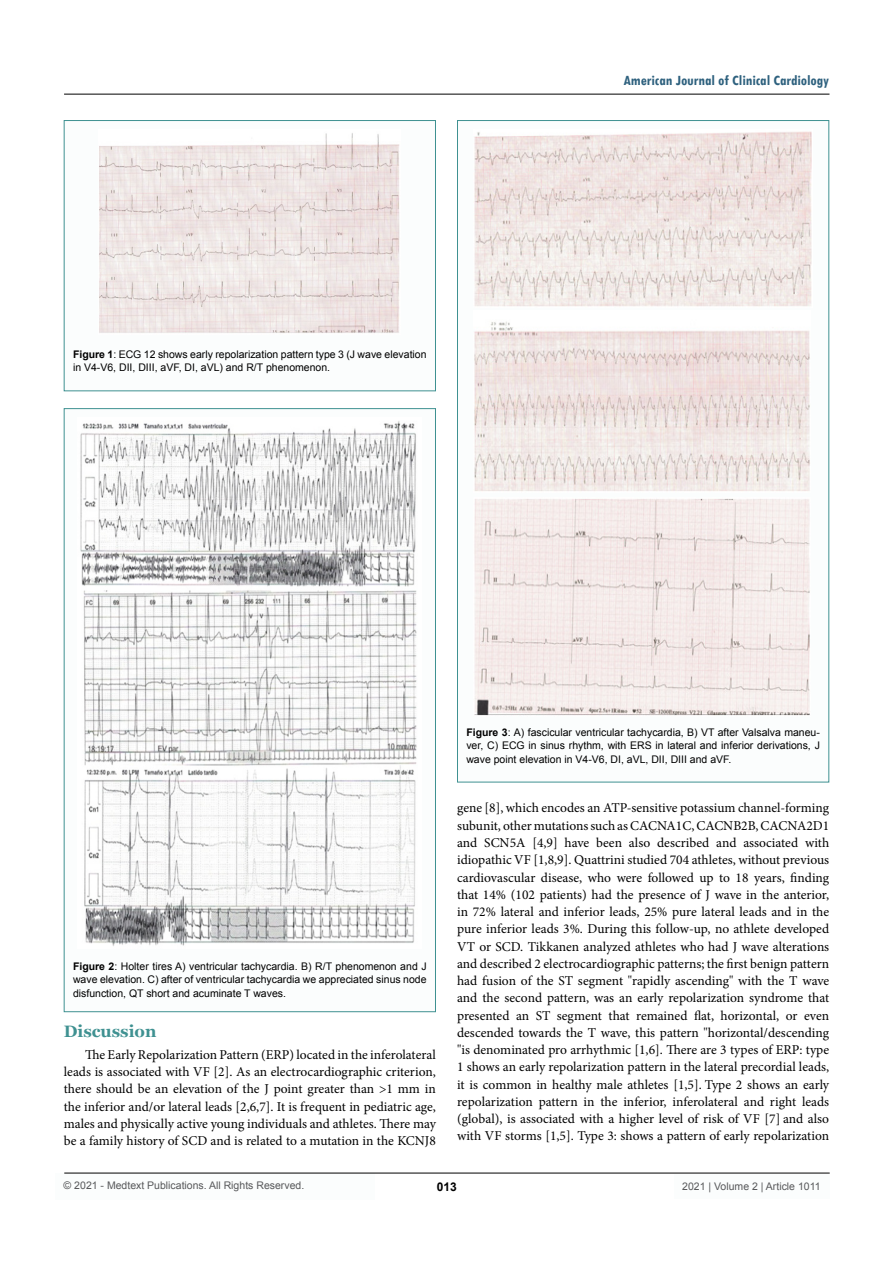
<style>
.page{position:relative;width:893px;height:1263px;background:#fff}
.page>*{position:absolute;margin:0;border:0;box-sizing:border-box;transform-origin:0 0}
.t1{font:700 16.5px "Georgia";color:#3f9191}
.t2{font:700 condensed 15px "Tw Cen";color:#2e617e}
.t3{font:13.5px/17.2px "Minion Pro";letter-spacing:-.005em;color:#000;text-align:justify}
.t4{font:700 12px "Arial";color:#000}
.t5{font:10.5px/13.5px "Arial";color:#000;text-align:justify}
.t6{font:10.5px "Arial";color:#58595b}
.s1{font-weight:700}
</style>
<div class="page">
<div style="left:55px;top:1173px;width:320px;height:26px;background:#fbfdfd"></div>
<hr style="left:64px;top:1173px;width:766px;height:1px;background:#000">
<hr style="left:64px;top:94px;width:765px;height:1px;background:#000">
<div style="left:674px;top:1174px;width:156px;height:25px;background:#fbfdfd"></div>
<div style="left:64px;top:121px;width:371px;height:270px;background:#fbfdfd"></div>
<div style="left:64px;top:120px;width:372px;height:271px;border:1px solid #3f9191"></div>
<img style="left:99px;top:133px;width:301px;height:200px">
<div style="left:64px;top:409px;width:371px;height:603px;background:#fbfdfd"></div>
<img style="left:80px;top:421px;width:337px;height:525px">
<div style="left:457px;top:121px;width:372px;height:661px;background:#fbfdfd"></div>
<img style="left:474px;top:131px;width:338px;height:176px">
<img style="left:474px;top:322px;width:336px;height:169px">
<img style="left:474px;top:498px;width:336px;height:218px">
<p class="t5" style="left:73px;top:347px;width:355px"><span class="s1">Figure 1</span>: ECG 12 shows early repolarization pattern type 3 (J wave elevation in V4-V6, DII, DIII, aVF, DI, aVL) and R/T phenomenon.</p>
<p class="t2" style="left:623px;top:72px;width:207px">American Journal of Clinical Cardiology</p>
<p class="t5" style="left:73px;top:959px;width:355px"><span class="s1">Figure 2</span>: Holter tires A) ventricular tachycardia. B) R/T phenomenon and J wave elevation. C) after of ventricular tachycardia we appreciated sinus node disfunction, QT short and acuminate T waves.</p>
<p class="t1" style="left:64px;top:1021px;width:94px">Discussion</p>
<p class="t3" style="left:64px;top:1046px;width:374px;text-indent:21px">The Early Repolarization Pattern (ERP) located in the inferolateral leads is associated with VF [2]. As an electrocardiographic criterion, there should be an elevation of the J point greater than &gt;1 mm in the inferior and/or lateral leads [2,6,7]. It is frequent in pediatric age, males and physically active young individuals and athletes. There may be a family history of SCD and is related to a mutation in the KCNJ8</p>
<p class="t5" style="left:466px;top:725px;width:355px"><span class="s1">Figure 3</span>: A) fascicular ventricular tachycardia, B) VT after Valsalva maneu&shy;ver, C) ECG in sinus rhythm, with ERS in lateral and inferior derivations, J wave point elevation in V4-V6, DI, aVL, DII, DIII and aVF.</p>
<p class="t3" style="left:457px;top:800px;width:374px">gene [8], which encodes an ATP-sensitive potassium channel-forming subunit, other mutations such as CACNA1C, CACNB2B, CACNA2D1 and SCN5A [4,9] have been also described and associated with idiopathic VF [1,8,9]. Quattrini studied 704 athletes, without previous cardiovascular disease, who were followed up to 18 years, finding that 14% (102 patients) had the presence of J wave in the anterior, in 72% lateral and inferior leads, 25% pure lateral leads and in the pure inferior leads 3%. During this follow-up, no athlete developed VT or SCD. Tikkanen analyzed athletes who had J wave alterations and described 2 electrocardiographic patterns; the first benign pattern had fusion of the ST segment "rapidly ascending" with the T wave and the second pattern, was an early repolarization syndrome that presented an ST segment that remained flat, horizontal, or even descended towards the T wave, this pattern "horizontal/descending "is denominated pro arrhythmic [1,6]. There are 3 types of ERP: type 1 shows an early repolarization pattern in the lateral precordial leads, it is common in healthy male athletes [1,5]. Type 2 shows an early repolarization pattern in the inferior, inferolateral and right leads (global), is associated with a higher level of risk of VF [7] and also with VF storms [1,5]. Type 3: shows a pattern of early repolarization</p>
<p class="t6" style="left:64px;top:1179px;width:242px">© 2021 - Medtext Publications. All Rights Reserved.</p>
<p class="t4" style="left:437px;top:1178px;width:22px">013</p>
<p class="t6" style="left:682px;top:1180px;width:140px">2021 | Volume 2 | Article 1011</p>
</div>
